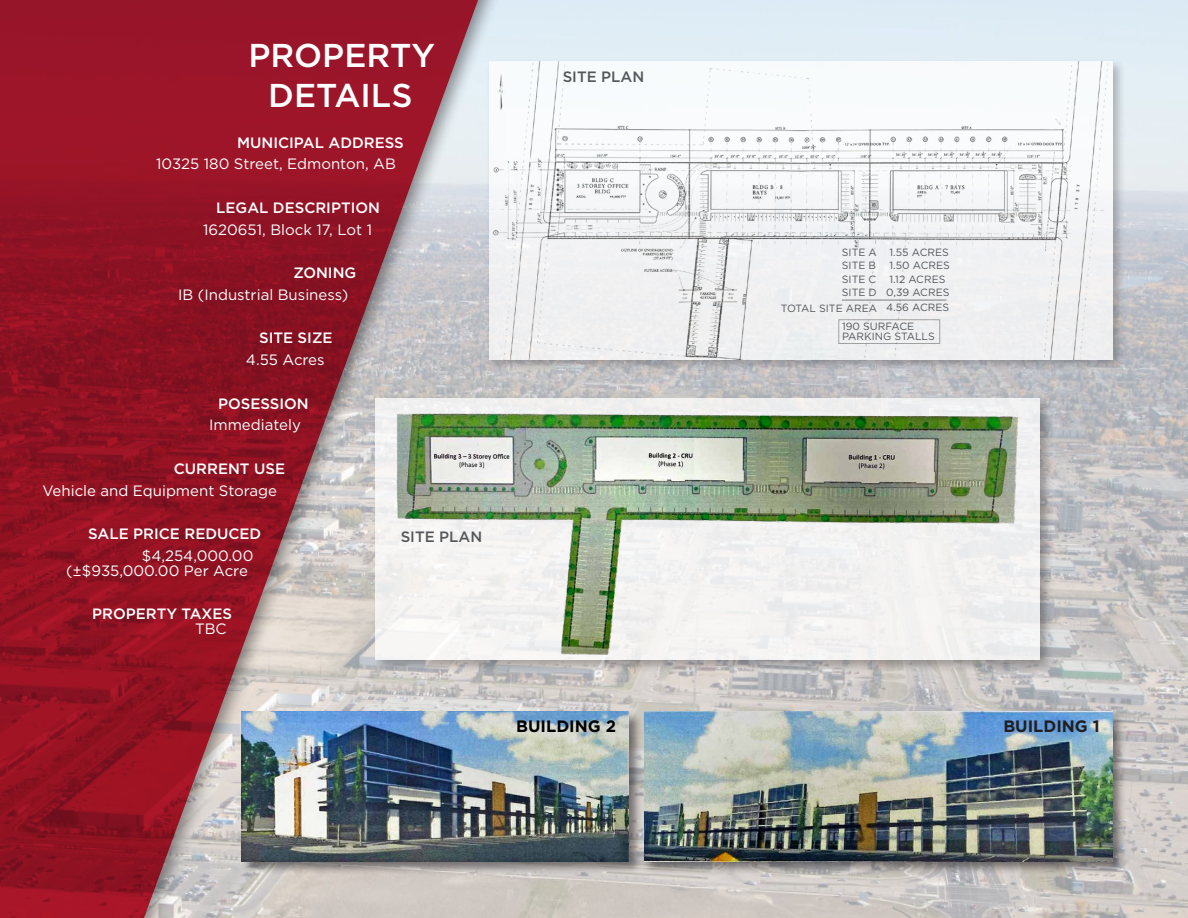
<style>
.page{position:relative;width:1188px;height:918px;background:#fff}
.page>*{position:absolute;margin:0;border:0;box-sizing:border-box;transform-origin:0 0}
.t1{font:500 33px "Gotham";color:#fff}
.Body_Text{font:700 16.5px "Gotham";color:#000}
.Body_Text-2{font:700 16.5px "Gotham";color:#231f20}
.Body_Text_-_Bullet{font:15px/15px "Gotham";color:#fff}
.Body_Text_-_Bullet-2{font:500 15px/15px "Gotham";color:#fff}
.Body_Text-3{font:500 15px "Gotham";color:#54575a}
.Body_Text-4{font:10.5px/10.5px "Gotham";color:#54575a}
.s1{font-weight:400}
</style>
<div class="page">
<img style="left:506px;top:0;width:682px;height:918px">
<div style="left:486px;top:58px;width:640px;height:314px;background:#231f20;opacity:.38"></div>
<img style="left:506px;top:62px;width:607px;height:297px">
<svg style="left:0;top:0;width:487px;height:918px;background:#a03e4b"></svg>
<div style="left:240px;top:710px;width:403px;height:166px;background:#231f20;opacity:.55"></div>
<img style="left:242px;top:712px;width:387px;height:149px">
<hr style="left:842px;top:300px;width:104px;height:1px;background:#000">
<div style="left:373px;top:395px;width:681px;height:278px;background:#231f20;opacity:.44"></div>
<div style="left:376px;top:398px;width:664px;height:262px;background:#f0efef"></div>
<img style="left:376px;top:411px;width:664px;height:259px">
<div style="left:642px;top:710px;width:485px;height:166px;background:#231f20;opacity:.55"></div>
<img style="left:644px;top:712px;width:468px;height:149px">
<p class="t1" style="left:248px;top:34px;width:188px">PROPERTY</p>
<p class="t1" style="left:268px;top:73px;width:146px">DETAILS</p>
<p class="Body_Text_-_Bullet-2" style="left:237px;top:135px;width:168px">MUNICIPAL ADDRESS</p>
<p class="Body_Text_-_Bullet" style="left:156px;top:156px;width:241px">10325 180 Street, Edmonton, AB</p>
<p class="Body_Text_-_Bullet-2" style="left:216px;top:200px;width:165px">LEGAL DESCRIPTION</p>
<p class="Body_Text_-_Bullet" style="left:203px;top:222px;width:171px">1620651, Block 17, Lot 1</p>
<p class="Body_Text_-_Bullet-2" style="left:293px;top:265px;width:64px">ZONING</p>
<p class="Body_Text_-_Bullet" style="left:178px;top:287px;width:172px">IB (Industrial Business)</p>
<p class="Body_Text_-_Bullet-2" style="left:259px;top:330px;width:75px">SITE SIZE</p>
<p class="Body_Text_-_Bullet" style="left:246px;top:352px;width:80px">4.55 Acres</p>
<p class="Body_Text_-_Bullet-2" style="left:218px;top:396px;width:92px">POSESSION</p>
<p class="Body_Text_-_Bullet" style="left:209px;top:417px;width:93px">Immediately</p>
<p class="Body_Text_-_Bullet-2" style="left:174px;top:461px;width:113px">CURRENT USE</p>
<p class="Body_Text_-_Bullet" style="left:42px;top:483px;width:236px">Vehicle and Equipment Storage</p>
<p class="Body_Text_-_Bullet-2" style="left:88px;top:526px;width:175px">SALE PRICE REDUCED</p>
<p class="Body_Text_-_Bullet" style="left:66px;top:548px;width:189px;text-indent:76px">$4,254,000.00 (±$935,000.00 Per Acre</p>
<p class="Body_Text_-_Bullet-2" style="left:195px;top:606px;width:39px;text-indent:-103px">PROPERTY TAXES<br><span class="s1">TBC</span></p>
<p class="Body_Text-3" style="left:401px;top:527px;width:83px">SITE PLAN</p>
<p class="Body_Text-3" style="left:563px;top:67px;width:83px">SITE PLAN</p>
<p class="Body_Text-4" style="left:842px;top:247px;width:108px">SITE A 1.55 ACRES</p>
<p class="Body_Text-4" style="left:842px;top:260px;width:36px">SITE B</p>
<p class="Body_Text-4" style="left:890px;top:260px;width:62px">1.50 ACRES</p>
<p class="Body_Text-4" style="left:842px;top:274px;width:105px">SITE C 1.12 ACRES</p>
<p class="Body_Text-4" style="left:842px;top:287px;width:109px">SITE D 0,39 ACRES</p>
<p class="Body_Text-4" style="left:781px;top:302px;width:98px">TOTAL SITE AREA</p>
<p class="Body_Text-4" style="left:886px;top:302px;width:64px">4.56 ACRES</p>
<p class="Body_Text-4" style="left:842px;top:321px;width:94px">190 SURFACE<br>PARKING STALLS</p>
<p class="Body_Text" style="left:516px;top:715px;width:101px">BUILDING 2</p>
<p class="Body_Text-2" style="left:1003px;top:715px;width:98px">BUILDING 1</p>
</div>
